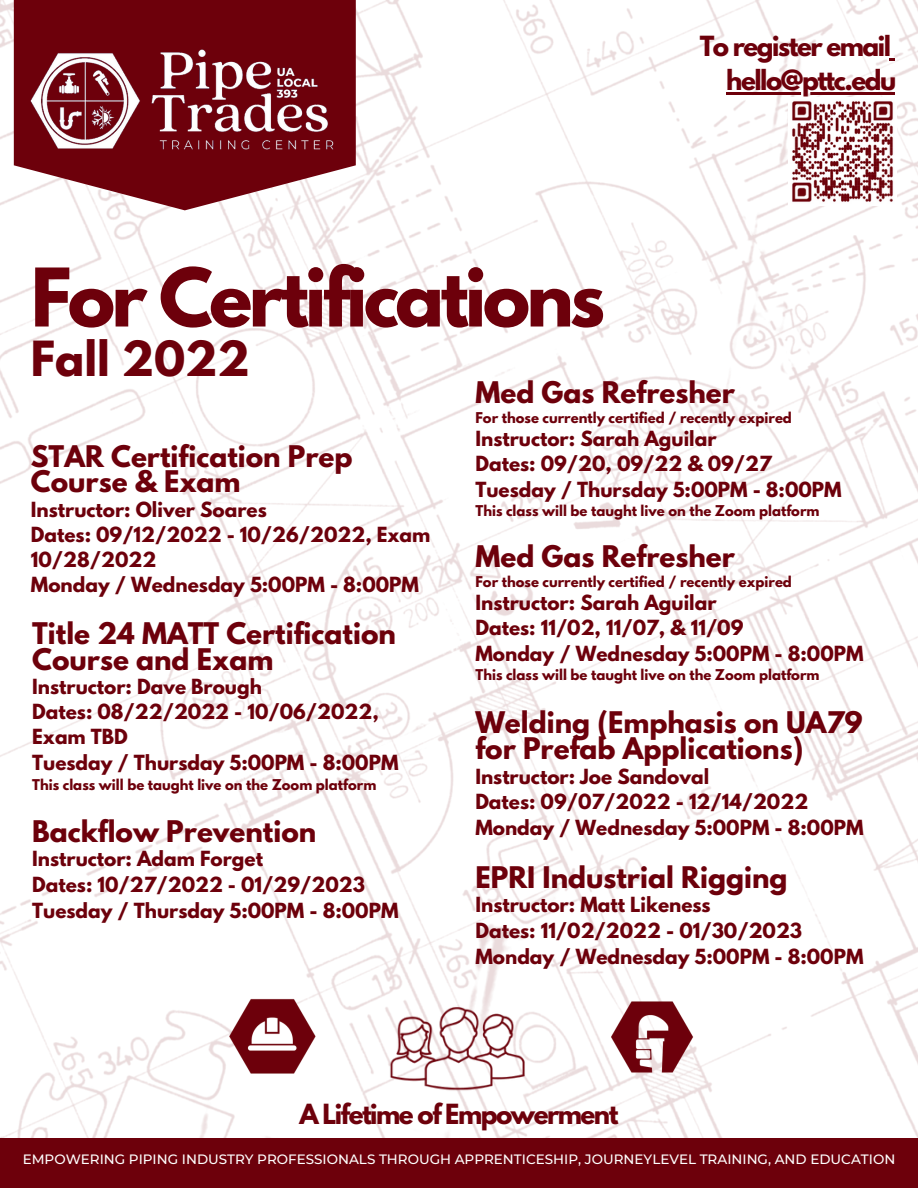
<style>
.page{position:relative;width:918px;height:1188px;background:#fff}
.page>*{position:absolute;margin:0;border:0;box-sizing:border-box;transform-origin:0 0}
.t1{font:700 71.55px "League Spartan";letter-spacing:-.05em;color:#6d000b}
.t2{font:700 42.9px "League Spartan";color:#6d000b}
.t3{font:700 26.4px/25.8px "League Spartan";color:#6d000b}
.t4{font:700 24.6px/33.8px "League Spartan";letter-spacing:-.06em;color:#6d000b;text-align:right}
.t5{font:700 18.45px/25.3px "League Spartan";color:#6d000b}
.t6{font:500 13.5px "Montserrat";color:#fff}
.t7{font:700 13.2px "League Spartan";color:#6d000b}
</style>
<div class="page">
<img style="left:0;top:0;width:918px;height:1138px">
<svg style="left:14px;top:0;width:342px;height:210px"></svg>
<img style="left:0;top:2px;width:363px;height:182px">
<img style="left:649px;top:991px;width:49px;height:98px">
<img style="left:220px;top:982px;width:101px;height:102px">
<img style="left:301px;top:984px;width:348px;height:119px">
<img style="left:788px;top:98px;width:108px;height:108px">
<svg style="left:890px;top:58px;width:5px;height:3px"></svg>
<hr style="left:726px;top:92px;width:169px;height:2px;background:#6d000b">
<div style="left:0;top:1138px;width:918px;height:50px;background:#6d000b"></div>
<h1 class="t1" style="left:31px;top:262px;width:576px">For Certifications</h1>
<h2 class="t2" style="left:31px;top:337px;width:220px">Fall 2022</h2>
<h3 class="t4" style="left:700px;top:32px;width:198px">To register email hello@pttc.edu</h3>
<h3 class="t3" style="left:31px;top:446px;width:323px">STAR Certification Prep<br>Course &amp; Exam</h3>
<p class="t5" style="left:31px;top:499px;width:401px">Instructor: Oliver Soares<br>Dates: 09/12/2022 - 10/26/2022, Exam<br>10/28/2022<br>Monday / Wednesday 5:00PM - 8:00PM</p>
<h3 class="t3" style="left:32px;top:624px;width:365px">Title 24 MATT Certification<br>Course and Exam</h3>
<p class="t5" style="left:32px;top:676px;width:368px">Instructor: Dave Brough<br>Dates: 08/22/2022 - 10/06/2022,<br>Exam TBD<br>Tuesday / Thursday 5:00PM - 8:00PM</p>
<p class="t7" style="left:32px;top:778px;width:346px">This class will be taught live on the Zoom platform</p>
<h3 class="t3" style="left:32px;top:822px;width:286px">Backflow Prevention</h3>
<p class="t5" style="left:32px;top:848px;width:368px;line-height:25.8px">Instructor: Adam Forget<br>Dates: 10/27/2022 - 01/29/2023<br>Tuesday / Thursday 5:00PM - 8:00PM</p>
<h3 class="t3" style="left:475px;top:383px;width:261px">Med Gas Refresher</h3>
<p class="t7" style="left:475px;top:411px;width:318px">For those currently certified / recently expired</p>
<p class="t5" style="left:475px;top:428px;width:368px">Instructor: Sarah Aguilar<br>Dates: 09/20, 09/22 &amp; 09/27<br>Tuesday / Thursday 5:00PM - 8:00PM</p>
<p class="t7" style="left:475px;top:504px;width:346px">This class will be taught live on the Zoom platform</p>
<h3 class="t3" style="left:475px;top:547px;width:261px">Med Gas Refresher</h3>
<p class="t7" style="left:475px;top:575px;width:318px">For those currently certified / recently expired</p>
<p class="t5" style="left:475px;top:592px;width:390px">Instructor: Sarah Aguilar<br>Dates: 11/02, 11/07, &amp; 11/09<br>Monday / Wednesday 5:00PM - 8:00PM</p>
<p class="t7" style="left:475px;top:669px;width:346px">This class will be taught live on the Zoom platform</p>
<h3 class="t3" style="left:475px;top:713px;width:389px">Welding (Emphasis on UA79 for Prefab Applications)</h3>
<p class="t5" style="left:475px;top:766px;width:390px">Instructor: Joe Sandoval<br>Dates: 09/07/2022 - 12/14/2022<br>Monday / Wednesday 5:00PM - 8:00PM</p>
<h3 class="t3" style="left:475px;top:867px;width:314px">EPRI Industrial Rigging</h3>
<p class="t5" style="left:475px;top:894px;width:390px;line-height:25.8px">Instructor: Matt Likeness<br>Dates: 11/02/2022 - 01/30/2023<br>Monday / Wednesday 5:00PM - 8:00PM</p>
<h3 class="t4" style="left:300px;top:1100px;width:320px">A Lifetime of Empowerment</h3>
<p class="t6" style="left:23px;top:1151px;width:874px">EMPOWERING PIPING INDUSTRY PROFESSIONALS THROUGH APPRENTICESHIP, JOURNEYLEVEL TRAINING, AND EDUCATION</p>
</div>
